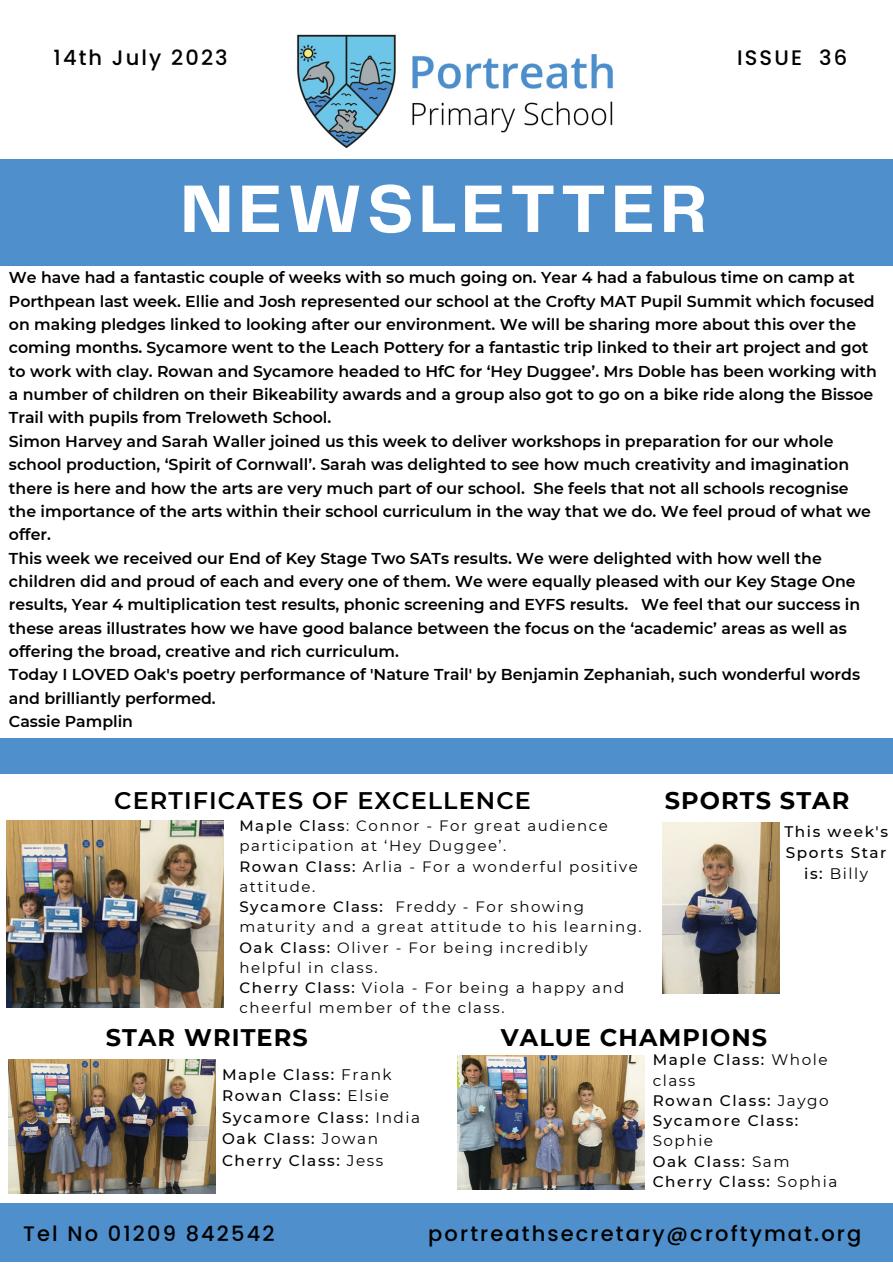
<style>
.page{position:relative;width:893px;height:1264px;background:#fff}
.page>*{position:absolute;margin:0;border:0;box-sizing:border-box;transform-origin:0 0}
.t1{font:700 69.75px "Telegraf";letter-spacing:.07em;color:#fff}
.t2{font:700 24px "Montserrat";letter-spacing:.045em;color:#000}
.t3{font:600 24px "Montserrat";letter-spacing:.045em;color:#000}
.t4{font:500 21px "Poppins";letter-spacing:.1em;color:#000}
.t5{font:600 15.75px/23.4px "Montserrat";color:#000}
.t6{font:500 15.3px/21.3px "Montserrat";letter-spacing:.1em;color:#000;text-align:center}
.t7{font:500 15.15px/20.2px "Montserrat";letter-spacing:.1em;color:#000}
.t8{font:15px/20.2px "Montserrat";letter-spacing:.1em;color:#000}
.s1{font-weight:500}
.s2{font-weight:400}
</style>
<div class="page">
<div style="left:0;top:159px;width:892px;height:107px;background:#4e8fcc"></div>
<div style="left:0;top:1203px;width:892px;height:58px;background:#4e8fcc"></div>
<img style="left:297px;top:34px;width:316px;height:115px">
<img style="left:9px;top:1059px;width:207px;height:134px">
<div style="left:0;top:738px;width:892px;height:35px;background:#4e8fcc"></div>
<img style="left:457px;top:1055px;width:187px;height:134px">
<img style="left:6px;top:820px;width:218px;height:187px">
<img style="left:662px;top:822px;width:117px;height:171px">
<p class="t4" style="left:54px;top:43px;width:176px">14th July 2023</p>
<p class="t4" style="left:737px;top:43px;width:112px">ISSUE 36</p>
<p class="t1" style="left:180px;top:179px;width:528px">NEWSLETTER</p>
<p class="t5" style="left:9px;top:266px;width:869px">We have had a fantastic couple of weeks with so much going on. Year 4 had a fabulous time on camp at Porthpean last week. Ellie and Josh represented our school at the Crofty MAT Pupil Summit which focused on making pledges linked to looking after our environment. We will be sharing more about this over the coming months. Sycamore went to the Leach Pottery for a fantastic trip linked to their art project and got to work with clay. Rowan and Sycamore headed to HfC for ‘Hey Duggee’. Mrs Doble has been working with a number of children on their Bikeability awards and a group also got to go on a bike ride along the Bissoe Trail with pupils from Treloweth School.</p>
<p class="t5" style="left:9px;top:429px;width:863px">Simon Harvey and Sarah Waller joined us this week to deliver workshops in preparation for our whole school production, ‘Spirit of Cornwall’. Sarah was delighted to see how much creativity and imagination there is here and how the arts are very much part of our school. She feels that not all schools recognise the importance of the arts within their school curriculum in the way that we do. We feel proud of what we offer.</p>
<p class="t5" style="left:9px;top:546px;width:852px">This week we received our End of Key Stage Two SATs results. We were delighted with how well the children did and proud of each and every one of them. We were equally pleased with our Key Stage One results, Year 4 multiplication test results, phonic screening and EYFS results. We feel that our success in these areas illustrates how we have good balance between the focus on the ‘academic’ areas as well as offering the broad, creative and rich curriculum.</p>
<p class="t5" style="left:9px;top:663px;width:852px">Today I LOVED Oak's poetry performance of 'Nature Trail' by Benjamin Zephaniah, such wonderful words and brilliantly performed.</p>
<p class="t5" style="left:9px;top:710px;width:126px">Cassie Pamplin</p>
<p class="t3" style="left:114px;top:785px;width:418px">CERTIFICATES OF EXCELLENCE</p>
<p class="t2" style="left:664px;top:785px;width:186px">SPORTS STAR</p>
<p class="t8" style="left:239px;top:815px;width:370px"><span class="s1">Maple Class</span>: Connor - For great audience participation at ‘Hey Duggee’.</p>
<p class="t8" style="left:239px;top:856px;width:400px"><span class="s1">Rowan Class:</span> Arlia - For a wonderful positive attitude.</p>
<p class="t8" style="left:239px;top:896px;width:404px"><span class="s1">Sycamore Class:</span> Freddy - For showing maturity and a great attitude to his learning.</p>
<p class="t8" style="left:239px;top:937px;width:350px"><span class="s1">Oak Class:</span> Oliver - For being incredibly helpful in class.</p>
<p class="t8" style="left:239px;top:977px;width:386px"><span class="s1">Cherry Class:</span> Viola - For being a happy and cheerful member of the class.</p>
<p class="t6" style="left:784px;top:820px;width:105px">This week's<br>Sports Star is: <span class="s2">Billy</span></p>
<p class="t2" style="left:106px;top:1022px;width:203px">STAR WRITERS</p>
<p class="t6" style="left:222px;top:1063px;width:171px">Maple Class: <span class="s2">Frank</span></p>
<p class="t6" style="left:222px;top:1085px;width:168px">Rowan Class: <span class="s2">Elsie</span></p>
<p class="t6" style="left:222px;top:1106px;width:200px">Sycamore Class: <span class="s2">India</span></p>
<p class="t6" style="left:222px;top:1127px;width:157px">Oak Class: <span class="s2">Jowan</span></p>
<p class="t6" style="left:222px;top:1149px;width:163px">Cherry Class: <span class="s2">Jess</span></p>
<p class="t2" style="left:501px;top:1022px;width:268px">VALUE CHAMPIONS</p>
<p class="t7" style="left:652px;top:1049px;width:176px">Maple Class: <span class="s2">Whole class</span></p>
<p class="t7" style="left:652px;top:1090px;width:177px">Rowan Class: <span class="s2">Jaygo</span></p>
<p class="t7" style="left:652px;top:1110px;width:147px">Sycamore Class:<br><span class="s2">Sophie</span></p>
<p class="t7" style="left:652px;top:1150px;width:138px">Oak Class: <span class="s2">Sam</span></p>
<p class="t7" style="left:652px;top:1171px;width:186px">Cherry Class: <span class="s2">Sophia</span></p>
<p class="t4" style="left:23px;top:1218px;width:253px">Tel No 01209 842542</p>
<p class="t4" style="left:428px;top:1218px;width:434px">portreathsecretary@croftymat.org</p>
</div>
